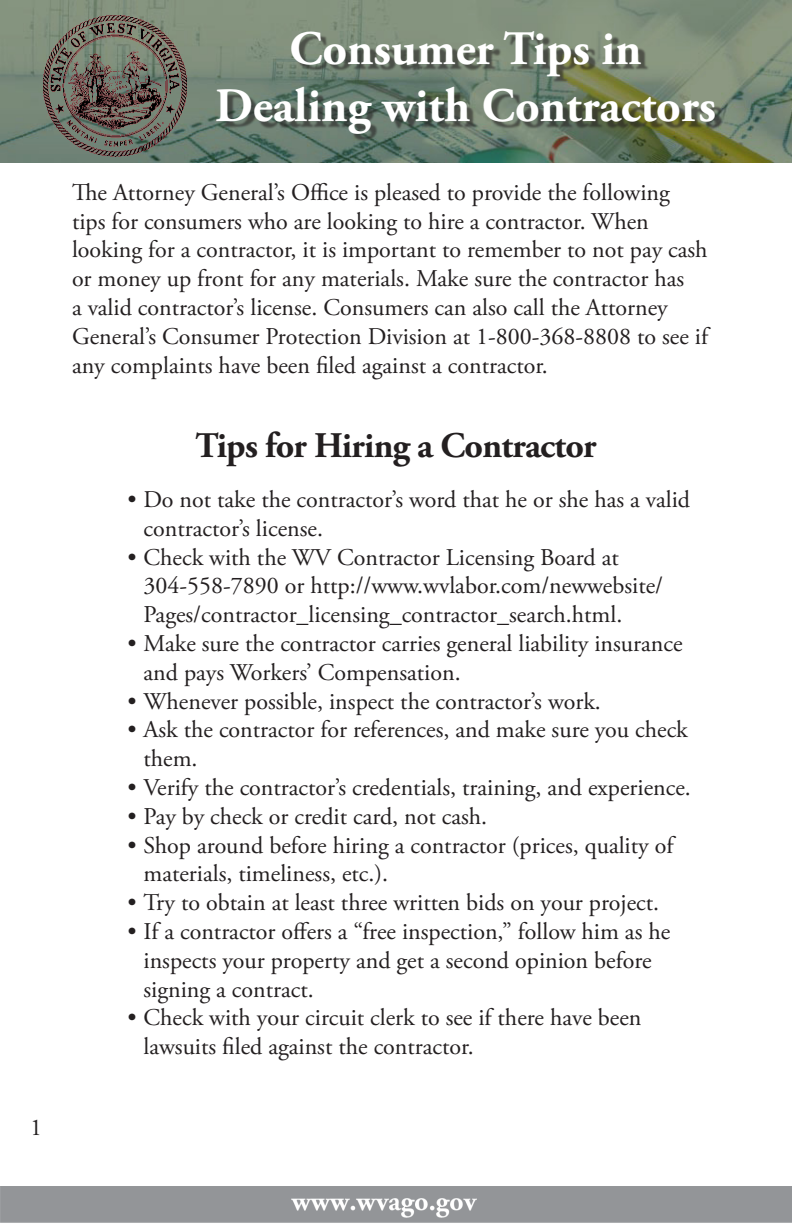
<style>
.page{position:relative;width:792px;height:1224px;background:#fff}
.page>*{position:absolute;margin:0;border:0;box-sizing:border-box;transform-origin:0 0}
.t1{font:700 48px "Adobe Garamond Pro";color:#fff}
.t2{font:700 36px "Adobe Garamond Pro";letter-spacing:-.02em;color:#231f20}
.t3{font:24px/28.8px "Adobe Garamond Pro";color:#231f20}
</style>
<div class="page">
<img style="left:0;top:1187px;width:792px;height:36px">
<img style="left:0;top:0;width:792px;height:162px">
<img style="left:40px;top:14px;width:150px;height:146px">
<div style="left:221px;top:35px;width:502px;height:106px;background:#231f20;opacity:.57"></div>
<p class="t3" style="left:30px;top:1114px;width:13px">1</p>
<p class="t1" style="left:289px;top:20px;width:354px">Consumer Tips in</p>
<p class="t1" style="left:215px;top:78px;width:502px">Dealing with Contractors</p>
<p class="t3" style="left:72px;top:179px;width:638px">The Attorney General’s Office is pleased to provide the following tips for consumers who are looking to hire a contractor. When looking for a contractor, it is important to remember to not pay cash or money up front for any materials. Make sure the contractor has<br>a valid contractor’s license. Consumers can also call the Attorney General’s Consumer Protection Division at 1-800-368-8808 to see if any complaints have been filed against a contractor.</p>
<p class="t2" style="left:195px;top:425px;width:403px">Tips for Hiring a Contractor</p>
<p class="t3" style="left:128px;top:486px;width:564px">• Do not take the contractor’s word that he or she has a valid</p>
<p class="t3" style="left:144px;top:515px;width:181px">contractor’s license.</p>
<p class="t3" style="left:128px;top:543px;width:493px">• Check with the WV Contractor Licensing Board at</p>
<p class="t3" style="left:143px;top:572px;width:521px">304-558-7890 or http://www.wvlabor.com/newwebsite/<br>Pages/contractor_licensing_contractor_search.html.</p>
<p class="t3" style="left:143px;top:630px;width:541px;text-indent:-16px">• Make sure the contractor carries general liability insurance and pays Workers’ Compensation.</p>
<p class="t3" style="left:128px;top:687px;width:475px">• Whenever possible, inspect the contractor’s work.</p>
<p class="t3" style="left:143px;top:716px;width:546px;text-indent:-16px">• Ask the contractor for references, and make sure you check them.</p>
<p class="t3" style="left:128px;top:774px;width:565px">• Verify the contractor’s credentials, training, and experience.</p>
<p class="t3" style="left:128px;top:803px;width:361px">• Pay by check or credit card, not cash.</p>
<p class="t3" style="left:143px;top:831px;width:531px;text-indent:-16px">• Shop around before hiring a contractor (prices, quality of materials, timeliness, etc.).</p>
<p class="t3" style="left:128px;top:889px;width:533px">• Try to obtain at least three written bids on your project.</p>
<p class="t3" style="left:128px;top:918px;width:544px">• If a contractor offers a “free inspection,” follow him as he</p>
<p class="t3" style="left:143px;top:947px;width:510px">inspects your property and get a second opinion before signing a contract.</p>
<p class="t3" style="left:143px;top:1004px;width:499px;text-indent:-16px">• Check with your circuit clerk to see if there have been lawsuits filed against the contractor.</p>
</div>
